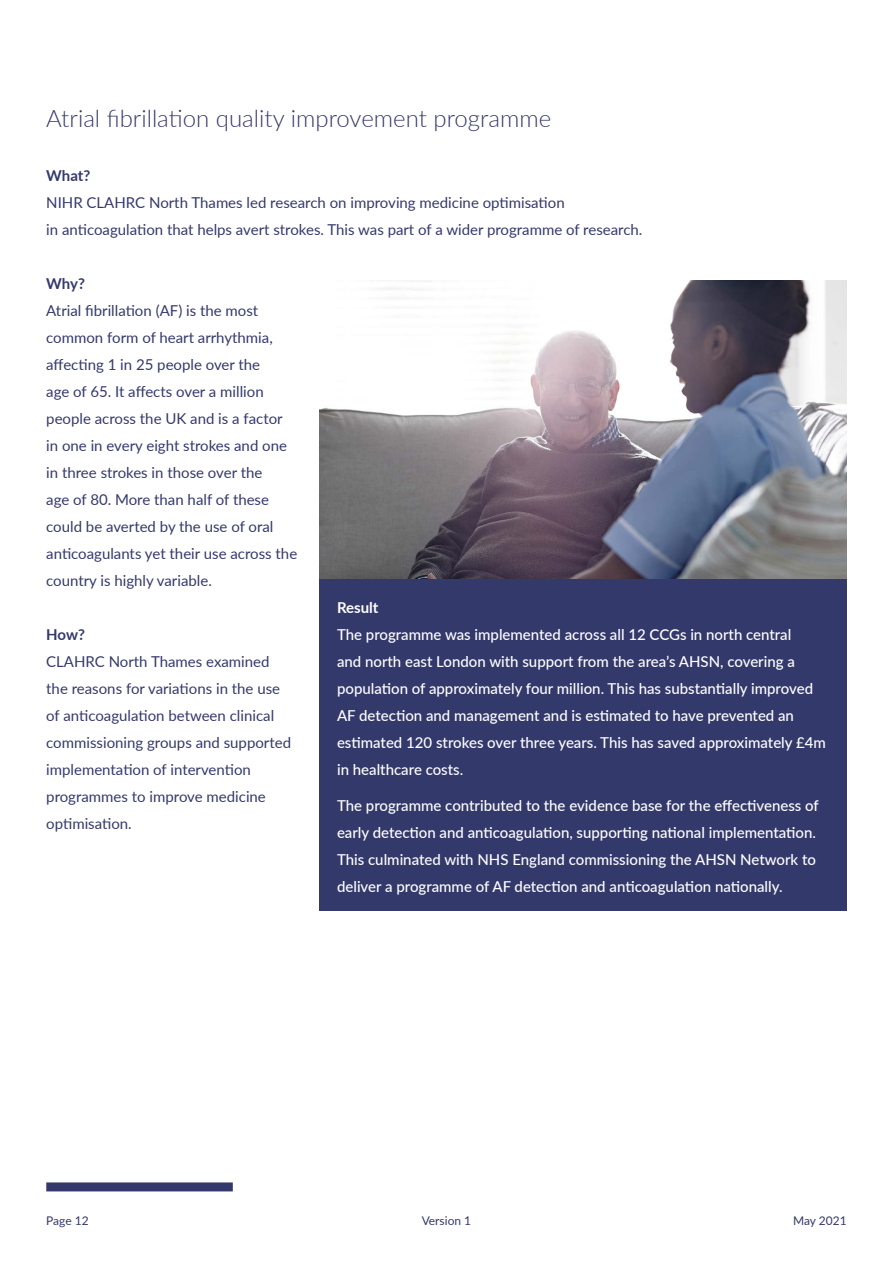
<style>
.page{position:relative;width:893px;height:1263px;background:#fff}
.page>*{position:absolute;margin:0;border:0;box-sizing:border-box;transform-origin:0 0}
.B_Header{font:300 24px "Lato";color:#34396c}
.t1{font:15px/27px "Lato";color:#34396c}
.t2{font:500 15px/27px "Lato";color:#fff}
.C_Header{font:700 15px "Lato";letter-spacing:-.01em;color:#34396c}
.C_Header-2{font:700 15px "Lato";color:#fff}
.t3{font:12px "Lato";color:#34396c}
</style>
<div class="page">
<img style="left:319px;top:281px;width:528px;height:298px">
<div style="left:319px;top:579px;width:528px;height:331px;background:#34396c"></div>
<div style="left:46px;top:1182px;width:187px;height:9px;background:#34396c"></div>
<p class="B_Header" style="left:46px;top:102px;width:506px">Atrial fibrillation quality improvement programme</p>
<p class="C_Header" style="left:46px;top:165px;width:46px">What?</p>
<p class="t1" style="left:46px;top:189px;width:598px">NIHR CLAHRC North Thames led research on improving medicine optimisation<br>in anticoagulation that helps avert strokes. This was part of a wider programme of research.</p>
<p class="C_Header" style="left:46px;top:273px;width:40px">Why?</p>
<p class="t1" style="left:46px;top:297px;width:252px">Atrial fibrillation (AF) is the most common form of heart arrhythmia, affecting 1 in 25 people over the<br>age of 65. It affects over a million people across the UK and is a factor in one in every eight strokes and one in three strokes in those over the<br>age of 80. More than half of these could be averted by the use of oral anticoagulants yet their use across the country is highly variable.</p>
<p class="C_Header" style="left:46px;top:624px;width:40px">How?</p>
<p class="t1" style="left:46px;top:648px;width:246px">CLAHRC North Thames examined the reasons for variations in the use of anticoagulation between clinical commissioning groups and supported implementation of intervention programmes to improve medicine optimisation.</p>
<p class="C_Header-2" style="left:337px;top:597px;width:43px">Result</p>
<p class="t2" style="left:337px;top:621px;width:490px">The programme was implemented across all 12 CCGs in north central<br>and north east London with support from the area’s AHSN, covering a population of approximately four million. This has substantially improved AF detection and management and is estimated to have prevented an estimated 120 strokes over three years. This has saved approximately £4m in healthcare costs.</p>
<p class="t2" style="left:337px;top:792px;width:483px">The programme contributed to the evidence base for the effectiveness of early detection and anticoagulation, supporting national implementation.<br>This culminated with NHS England commissioning the AHSN Network to deliver a programme of AF detection and anticoagulation nationally.</p>
<p class="t3" style="left:46px;top:1212px;width:44px">Page 12</p>
<p class="t3" style="left:422px;top:1212px;width:51px">Version 1</p>
<p class="t3" style="left:793px;top:1212px;width:55px">May 2021</p>
</div>
